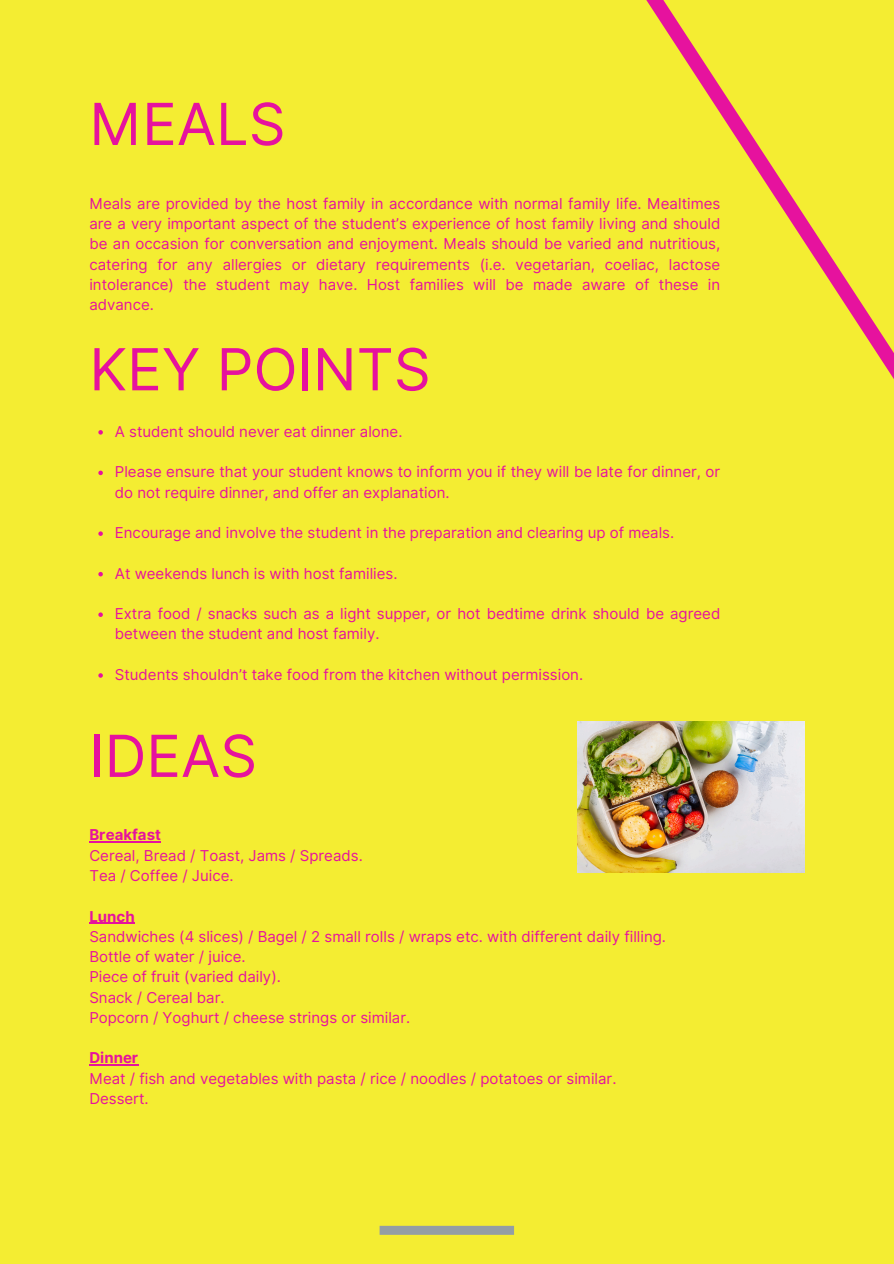
<style>
.page{position:relative;width:894px;height:1264px;background:#fff}
.page>*{position:absolute;margin:0;border:0;box-sizing:border-box;transform-origin:0 0}
.t1{font:57.9px "Inter";color:#e6129e}
.t2{font:15px/20.2px "Inter";color:#e6129e}
.t3{font:700 15px "Inter";color:#e6129e}
</style>
<div class="page">
<div style="left:0;top:0;width:893px;height:1263px;background:#f4ed32"></div>
<div style="left:379px;top:1225px;width:135px;height:9px;background:#949ea5"></div>
<svg style="left:646px;top:0;width:247px;height:378px"></svg>
<img style="left:577px;top:721px;width:227px;height:151px">
<svg style="left:98px;top:430px;width:5px;height:4px"></svg>
<svg style="left:98px;top:470px;width:5px;height:5px"></svg>
<svg style="left:98px;top:531px;width:5px;height:5px"></svg>
<svg style="left:98px;top:572px;width:5px;height:4px"></svg>
<svg style="left:98px;top:612px;width:5px;height:5px"></svg>
<svg style="left:98px;top:673px;width:5px;height:4px"></svg>
<hr style="left:89px;top:841px;width:72px;height:1px;background:#e6129e">
<hr style="left:89px;top:922px;width:46px;height:1px;background:#e6129e">
<hr style="left:89px;top:1064px;width:49px;height:1px;background:#e6129e">
<p class="t1" style="left:89px;top:89px;width:198px">MEALS</p>
<p class="t2" style="left:89px;top:193px;width:632px;text-align:justify">Meals are provided by the host family in accordance with normal family life. Mealtimes are a very important aspect of the student’s experience of host family living and should be an occasion for conversation and enjoyment. Meals should be varied and nutritious, catering for any allergies or dietary requirements (i.e. vegetarian, coeliac, lactose intolerance) the student may have. Host families will be made aware of these in advance.</p>
<p class="t1" style="left:89px;top:334px;width:343px">KEY POINTS</p>
<p class="t2" style="left:115px;top:421px;width:289px">A student should never eat dinner alone.</p>
<h1 class="t2" style="left:115px;top:462px;width:606px">Please ensure that your student knows to inform you if they will be late for dinner, or do not require dinner, and offer an explanation.</h1>
<p class="t2" style="left:115px;top:522px;width:560px">Encourage and involve the student in the preparation and clearing up of meals.</p>
<p class="t2" style="left:115px;top:563px;width:284px">At weekends lunch is with host families.</p>
<p class="t2" style="left:115px;top:603px;width:606px">Extra food / snacks such as a light supper, or hot bedtime drink should be agreed between the student and host family.</p>
<p class="t2" style="left:115px;top:664px;width:469px">Students shouldn’t take food from the kitchen without permission.</p>
<p class="t1" style="left:89px;top:721px;width:169px">IDEAS</p>
<h1 class="t3" style="left:89px;top:826px;width:73px">Breakfast</h1>
<p class="t2" style="left:89px;top:845px;width:275px">Cereal, Bread / Toast, Jams / Spreads.</p>
<p class="t2" style="left:89px;top:865px;width:146px">Tea / Coffee / Juice.</p>
<p class="t3" style="left:89px;top:907px;width:47px">Lunch</p>
<p class="t2" style="left:89px;top:926px;width:578px">Sandwiches (4 slices) / Bagel / 2 small rolls / wraps etc. with different daily filling.</p>
<p class="t2" style="left:89px;top:946px;width:158px">Bottle of water / juice.</p>
<p class="t2" style="left:89px;top:966px;width:193px">Piece of fruit (varied daily).</p>
<p class="t2" style="left:89px;top:986px;width:137px">Snack / Cereal bar.</p>
<p class="t2" style="left:89px;top:1007px;width:322px">Popcorn / Yoghurt / cheese strings or similar.</p>
<p class="t3" style="left:89px;top:1048px;width:51px">Dinner</p>
<p class="t2" style="left:89px;top:1067px;width:528px">Meat / fish and vegetables with pasta / rice / noodles / potatoes or similar.</p>
<p class="t2" style="left:89px;top:1088px;width:61px">Dessert.</p>
</div>
